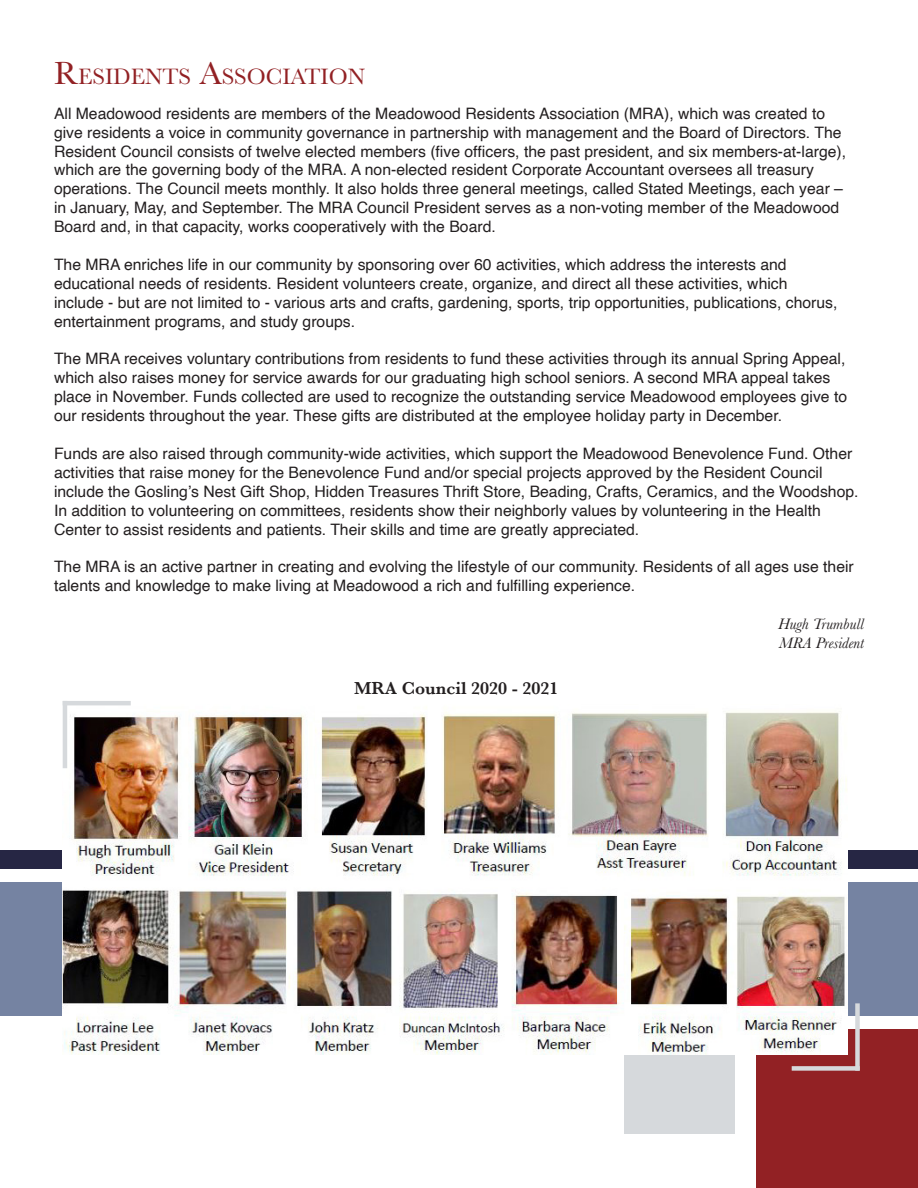
<style>
.page{position:relative;width:918px;height:1188px;background:#fff}
.page>*{position:absolute;margin:0;border:0;box-sizing:border-box;transform-origin:0 0}
.t1{font:23.1px "Baskerville";color:#922124}
.t2{font:600 18px "Baskerville";color:#231f20}
.Body_Copy{font:15.75px/18.9px "Helvetica";color:#231f20}
.Body_Copy-2{font:italic 15.75px "Baskerville";color:#231f20}
.s1{font-size:33px}
</style>
<div class="page">
<div style="left:0;top:882px;width:918px;height:134px;background:#7583a2"></div>
<div style="left:0;top:851px;width:918px;height:18px;background:#262644"></div>
<div style="left:756px;top:1029px;width:162px;height:159px;background:#922124"></div>
<div style="left:624px;top:1030px;width:111px;height:104px;background:#d6d9dc"></div>
<div style="left:792px;top:1066px;width:68px;height:5px;background:#d6d9dc"></div>
<div style="left:855px;top:1003px;width:5px;height:68px;background:#d6d9dc"></div>
<img style="left:63px;top:692px;width:785px;height:362px">
<hr style="left:63px;top:701px;width:68px;height:4px;background:#d6d9dc">
<hr style="left:63px;top:701px;width:4px;height:67px;background:#d6d9dc">
<p class="t1" style="left:54px;top:61px;width:313px"><span class="s1">R</span>ESIDENTS <span class="s1">A</span>SSOCIATION</p>
<p class="Body_Copy" style="left:54px;top:104px;width:794px">All Meadowood residents are members of the Meadowood Residents Association (MRA), which was created to give residents a voice in community governance in partnership with management and the Board of Directors. The Resident Council consists of twelve elected members (five officers, the past president, and six members-at-large), which are the governing body of the MRA. A non-elected resident Corporate Accountant oversees all treasury operations. The Council meets monthly. It also holds three general meetings, called Stated Meetings, each year – in January, May, and September. The MRA Council President serves as a non-voting member of the Meadowood Board and, in that capacity, works cooperatively with the Board.</p>
<p class="Body_Copy" style="left:54px;top:255px;width:785px">The MRA enriches life in our community by sponsoring over 60 activities, which address the interests and educational needs of residents. Resident volunteers create, organize, and direct all these activities, which include - but are not limited to - various arts and crafts, gardening, sports, trip opportunities, publications, chorus, entertainment programs, and study groups.</p>
<p class="Body_Copy" style="left:54px;top:350px;width:795px">The MRA receives voluntary contributions from residents to fund these activities through its annual Spring Appeal, which also raises money for service awards for our graduating high school seniors. A second MRA appeal takes place in November. Funds collected are used to recognize the outstanding service Meadowood employees give to our residents throughout the year. These gifts are distributed at the employee holiday party in December.</p>
<p class="Body_Copy" style="left:54px;top:444px;width:806px">Funds are also raised through community-wide activities, which support the Meadowood Benevolence Fund. Other activities that raise money for the Benevolence Fund and/or special projects approved by the Resident Council include the Gosling’s Nest Gift Shop, Hidden Treasures Thrift Store, Beading, Crafts, Ceramics, and the Woodshop.<br>In addition to volunteering on committees, residents show their neighborly values by volunteering in the Health Center to assist residents and patients. Their skills and time are greatly appreciated.</p>
<p class="Body_Copy" style="left:54px;top:558px;width:801px">The MRA is an active partner in creating and evolving the lifestyle of our community. Residents of all ages use their talents and knowledge to make living at Meadowood a rich and fulfilling experience.</p>
<p class="Body_Copy-2" style="left:778px;top:613px;width:87px">Hugh Trumbull</p>
<p class="Body_Copy-2" style="left:779px;top:632px;width:86px">MRA President</p>
<p class="t2" style="left:354px;top:675px;width:206px">MRA Council 2020 - 2021</p>
</div>
